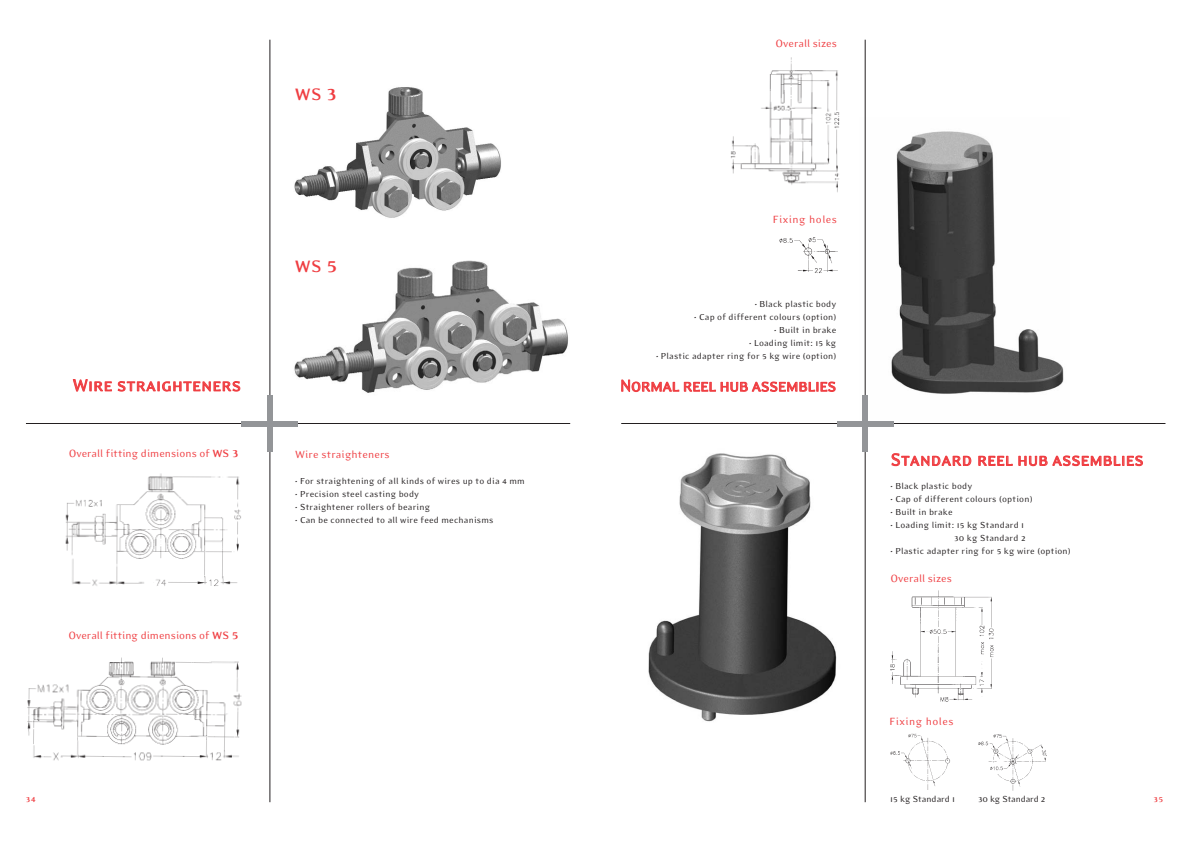
<style>
.page{position:relative;width:1190px;height:841px;background:#fff}
.page>*{position:absolute;margin:0;border:0;box-sizing:border-box;transform-origin:0 0}
.t1{font:19px "H Eidetic Modern Small Caps Normal";letter-spacing:.005em;color:#ef3e42}
.t2{font:700 19px "H Eidetic Modern";color:#ef3e42}
.t3{font:18.7px "H Eidetic Modern Small Caps Normal";letter-spacing:-.025em;color:#ef3e42;scale:.95 1}
.t4{font:12px "H Eidetic Modern";color:#ef3e42}
.t5{font:12px "H Eidetic Modern";letter-spacing:.04em;color:#ef3e42}
.t6{font:10px/13px "H Eidetic Modern";letter-spacing:.015em;color:#231f20;text-align:right}
.t7{font:10px "H Eidetic Modern";letter-spacing:-.01em;color:#231f20}
.t8{font:700 10px "H Eidetic Modern";color:#ef3e42}
.s1{font-size:22.5px}
.s2{font-weight:700}
.s3{font-weight:700;font-size:14px}
</style>
<div class="page">
<img style="left:294px;top:87px;width:207px;height:131px">
<img style="left:294px;top:260px;width:274px;height:133px">
<hr style="left:270px;top:40px;width:1px;height:762px;background:#231f20">
<hr style="left:26px;top:423px;width:544px;height:1px;background:#231f20">
<div style="left:267px;top:396px;width:6px;height:56px;background:#939598"></div>
<div style="left:242px;top:421px;width:56px;height:5px;background:#939598"></div>
<img style="left:27px;top:657px;width:215px;height:104px">
<img style="left:65px;top:473px;width:176px;height:113px">
<img style="left:859px;top:118px;width:205px;height:309px">
<img style="left:648px;top:453px;width:189px;height:269px">
<hr style="left:865px;top:40px;width:1px;height:762px;background:#231f20">
<hr style="left:621px;top:423px;width:544px;height:1px;background:#231f20">
<div style="left:862px;top:396px;width:6px;height:56px;background:#939598"></div>
<div style="left:837px;top:421px;width:57px;height:5px;background:#939598"></div>
<img style="left:730px;top:57px;width:110px;height:136px">
<img style="left:779px;top:237px;width:59px;height:36px">
<img style="left:890px;top:590px;width:104px;height:112px">
<img style="left:978px;top:734px;width:69px;height:57px">
<img style="left:890px;top:733px;width:60px;height:57px">
<h1 class="t2" style="left:295px;top:87px;width:44px">WS <span class="s1">3</span></h1>
<h1 class="t1" style="left:73px;top:373px;width:170px">Wire straighteners</h1>
<p class="t4" style="left:69px;top:449px;width:171px">Overall fitting dimensions of <span class="s2">WS</span> <span class="s3">3</span></p>
<p class="t4" style="left:68px;top:631px;width:172px">Overall fitting dimensions of <span class="s2">WS</span> <span class="s3">5</span></p>
<h1 class="t2" style="left:295px;top:259px;width:44px">WS <span class="s1">5</span></h1>
<p class="t4" style="left:295px;top:450px;width:96px">Wire straighteners</p>
<p class="t6" style="left:295px;top:475px;width:231px">• For straightening of all kinds of wires up to dia 4 mm</p>
<p class="t6" style="left:295px;top:488px;width:125px">• Precision steel casting body</p>
<p class="t6" style="left:295px;top:501px;width:136px">• Straightener rollers of bearing</p>
<p class="t6" style="left:295px;top:514px;width:200px">• Can be connected to all wire feed mechanisms</p>
<p class="t4" style="left:776px;top:39px;width:63px">Overall sizes</p>
<p class="t5" style="left:773px;top:215px;width:66px">Fixing holes</p>
<p class="t6" style="left:755px;top:299px;width:83px">• Black plastic body</p>
<p class="t6" style="left:694px;top:312px;width:144px">• Cap of different colours (option)</p>
<p class="t6" style="left:774px;top:325px;width:64px">• Built in brake</p>
<p class="t6" style="left:749px;top:338px;width:89px">• Loading limit: 15 kg</p>
<p class="t6" style="left:656px;top:351px;width:182px">• Plastic adapter ring for 5 kg wire (option)</p>
<h2 class="t3" style="left:620px;top:374px;width:229px">Normal reel hub assemblies</h2>
<h1 class="t1" style="left:891px;top:448px;width:254px">Standard reel hub assemblies</h1>
<p class="t6" style="left:891px;top:481px;width:83px">• Black plastic body</p>
<p class="t6" style="left:891px;top:494px;width:144px">• Cap of different colours (option)</p>
<p class="t6" style="left:891px;top:507px;width:64px">• Built in brake</p>
<p class="t6" style="left:891px;top:520px;width:137px">• Loading limit: 15 kg Standard 1<br>30 kg Standard 2</p>
<p class="t6" style="left:891px;top:546px;width:182px">• Plastic adapter ring for 5 kg wire (option)</p>
<p class="t4" style="left:891px;top:574px;width:63px">Overall sizes</p>
<p class="t5" style="left:890px;top:717px;width:66px">Fixing holes</p>
<p class="t6" style="left:890px;top:794px;width:67px">15 kg Standard 1</p>
<p class="t7" style="left:978px;top:796px;width:69px">30 kg Standard 2</p>
<p class="t8" style="left:26px;top:795px;width:11px">34</p>
<p class="t8" style="left:1154px;top:795px;width:11px">35</p>
</div>
